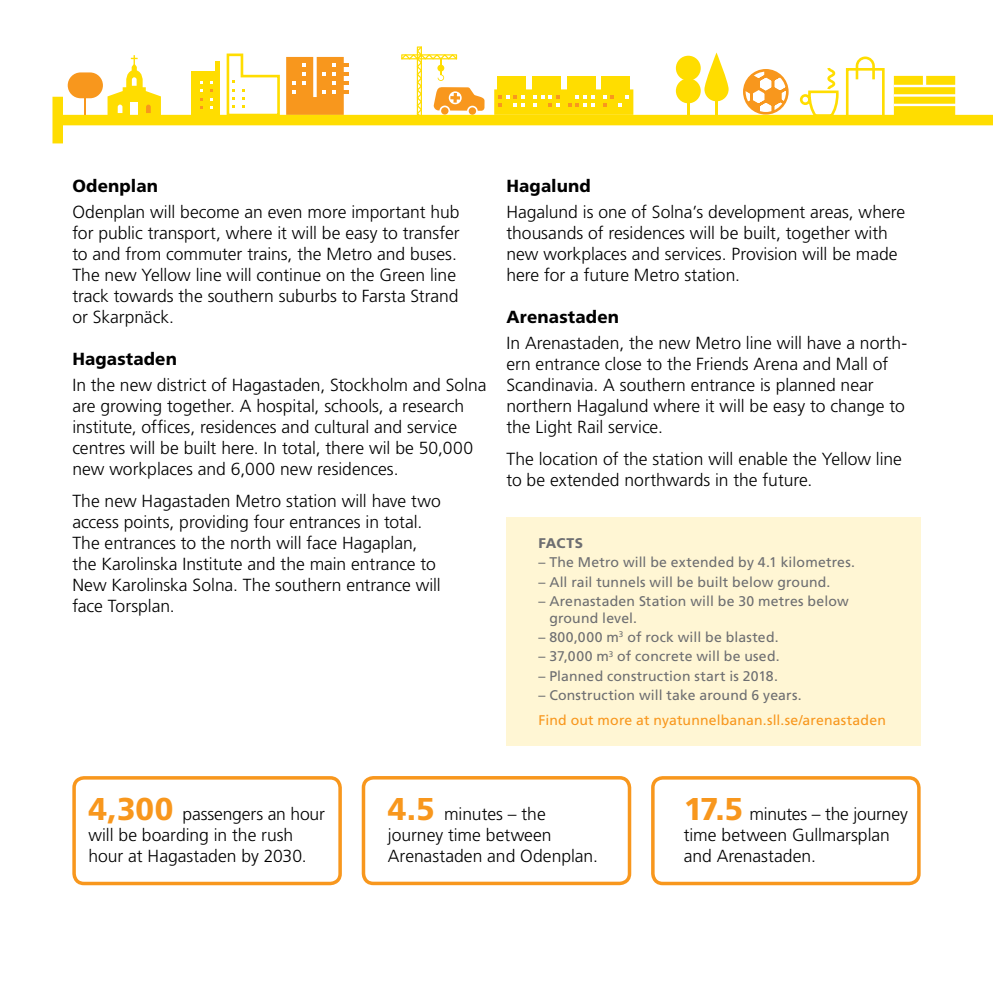
<style>
.page{position:relative;width:993px;height:993px;background:#fff}
.page>*{position:absolute;margin:0;border:0;box-sizing:border-box;transform-origin:0 0}
.t1{font:300 17.5px/21px "Frutiger SLLOTF";color:#000}
.t2{font:800 17.5px "Frutiger SLLOTF";letter-spacing:.005em;color:#000}
.t3{font:14px/16.8px "Frutiger SLLOTF";letter-spacing:.01em;color:#6d6e71}
.t4{font:14px "Frutiger SLLOTF";letter-spacing:.01em;color:#f8971d}
.t5{font:800 14px "Frutiger SLLOTF";letter-spacing:.02em;color:#6d6e71}
.s1{font-weight:800;font-size:31.5px;color:#f8971d}
</style>
<div class="page">
<div style="left:215px;top:62px;width:5px;height:46px;background:#fd0"></div>
<div style="left:497px;top:76px;width:29px;height:15px;background:#fd0"></div>
<div style="left:532px;top:76px;width:28px;height:15px;background:#fd0"></div>
<div style="left:566px;top:76px;width:29px;height:15px;background:#fd0"></div>
<div style="left:601px;top:76px;width:29px;height:15px;background:#fd0"></div>
<svg style="left:494px;top:89px;width:139px;height:26px;background:#fedd16"></svg>
<hr style="left:84px;top:85px;width:2px;height:31px;background:#f8971d">
<div style="left:68px;top:72px;width:35px;height:26px;background:#f8971d;border-radius:13px"></div>
<hr style="left:323px;top:64px;width:25px;height:3px;background:#f8971d">
<hr style="left:323px;top:72px;width:25px;height:4px;background:#f8971d">
<hr style="left:323px;top:81px;width:25px;height:3px;background:#f8971d">
<hr style="left:323px;top:90px;width:25px;height:3px;background:#f8971d">
<svg style="left:893px;top:76px;width:61px;height:39px;background:#ffde0d"></svg>
<hr style="left:893px;top:85px;width:64px;height:2px;background:#fff">
<hr style="left:893px;top:94px;width:64px;height:3px;background:#fff">
<hr style="left:893px;top:104px;width:64px;height:2px;background:#fff">
<svg style="left:798px;top:67px;width:41px;height:48px"></svg>
<div style="left:675px;top:78px;width:25px;height:25px;background:#fd0;border-radius:50%"></div>
<div style="left:675px;top:56px;width:25px;height:25px;background:#fd0;border-radius:50%"></div>
<hr style="left:687px;top:87px;width:2px;height:35px;background:#fd0">
<hr style="left:715px;top:84px;width:2px;height:35px;background:#fd0">
<svg style="left:704px;top:52px;width:24px;height:49px"></svg>
<svg style="left:225px;top:53px;width:118px;height:62px"></svg>
<svg style="left:107px;top:55px;width:54px;height:60px"></svg>
<svg style="left:746px;top:70px;width:42px;height:43px"></svg>
<div style="left:742px;top:69px;width:46px;height:46px;border:3px solid #f8971d;border-radius:50%"></div>
<div style="left:845px;top:68px;width:39px;height:51px;border:3px solid #fd0"></div>
<svg style="left:855px;top:56px;width:19px;height:23px"></svg>
<div style="left:191px;top:71px;width:29px;height:46px;background:#fd0"></div>
<svg style="left:200px;top:81px;width:3px;height:11px"></svg>
<svg style="left:210px;top:81px;width:2px;height:11px"></svg>
<svg style="left:200px;top:98px;width:3px;height:11px"></svg>
<svg style="left:210px;top:98px;width:2px;height:11px"></svg>
<div style="left:130px;top:102px;width:8px;height:16px;background:#fff"></div>
<svg style="left:401px;top:46px;width:83px;height:69px"></svg>
<div style="left:58px;top:115px;width:934px;height:10px;background:#fd0"></div>
<div style="left:52px;top:97px;width:11px;height:46px;background:#fd0"></div>
<div style="left:72px;top:775px;width:270px;height:109px;border:4px solid #f8971d;border-radius:10px"></div>
<div style="left:361px;top:775px;width:270px;height:109px;border:4px solid #f8971d;border-radius:10px"></div>
<div style="left:651px;top:775px;width:269px;height:109px;border:4px solid #f8971d;border-radius:10px"></div>
<div style="left:506px;top:517px;width:414px;height:228px;background:#fff6d4"></div>
<p class="t2" style="left:72px;top:175px;width:87px">Odenplan</p>
<p class="t1" style="left:72px;top:201px;width:388px">Odenplan will become an even more important hub for public transport, where it will be easy to transfer to and from commuter trains, the Metro and buses.<br>The new Yellow line will continue on the Green line track towards the southern suburbs to Farsta Strand or Skarpnäck.</p>
<p class="t2" style="left:72px;top:348px;width:106px">Hagastaden</p>
<p class="t1" style="left:72px;top:375px;width:415px">In the new district of Hagastaden, Stockholm and Solna are growing together. A hospital, schools, a research institute, offices, residences and cultural and service centres will be built here. In total, there wil be 50,000 new workplaces and 6,000 new residences.</p>
<p class="t1" style="left:72px;top:490px;width:370px">The new Hagastaden Metro station will have two access points, providing four entrances in total.<br>The entrances to the north will face Hagaplan, the Karolinska Institute and the main entrance to New Karolinska Solna. The southern entrance will face Torsplan.</p>
<p class="t2" style="left:506px;top:175px;width:86px">Hagalund</p>
<p class="t1" style="left:506px;top:201px;width:400px">Hagalund is one of Solna’s development areas, where thousands of residences will be built, together with new workplaces and services. Provision will be made here for a future Metro station.</p>
<p class="t2" style="left:506px;top:306px;width:114px">Arenastaden</p>
<p class="t1" style="left:506px;top:333px;width:402px">In Arenastaden, the new Metro line will have a north&shy;ern entrance close to the Friends Arena and Mall of Scandinavia. A southern entrance is planned near northern Hagalund where it will be easy to change to the Light Rail service.</p>
<p class="t1" style="left:506px;top:448px;width:397px">The location of the station will enable the Yellow line to be extended northwards in the future.</p>
<p class="t5" style="left:538px;top:534px;width:46px">FACTS</p>
<p class="t3" style="left:538px;top:553px;width:318px">– The Metro will be extended by 4.1 kilometres.</p>
<p class="t3" style="left:538px;top:573px;width:293px">– All rail tunnels will be built below ground.</p>
<p class="t3" style="left:549px;top:592px;width:301px;text-indent:-11px">– Arenastaden Station will be 30 metres below ground level.</p>
<p class="t3" style="left:538px;top:628px;width:242px">– 800,000 m<sup>3</sup> of rock will be blasted.</p>
<p class="t3" style="left:538px;top:647px;width:243px">– 37,000 m<sup>3</sup> of concrete will be used.</p>
<p class="t3" style="left:538px;top:667px;width:241px">– Planned construction start is 2018.</p>
<p class="t3" style="left:538px;top:686px;width:265px">– Construction will take around 6 years.</p>
<p class="t4" style="left:538px;top:711px;width:349px">Find out more at nyatunnelbanan.sll.se/arenastaden</p>
<p class="t1" style="left:88px;top:803px;width:238px"><span class="s1">4,300</span> passengers an hour will be boarding in the rush hour at Hagastaden by 2030.</p>
<p class="t1" style="left:387px;top:803px;width:211px"><span class="s1">4.5</span> minutes – the journey time between<br>Arenastaden and Odenplan.</p>
<p class="t1" style="left:683px;top:803px;width:225px"><span class="s1">17.5</span> minutes – the journey time between Gullmarsplan and Arenastaden.</p>
</div>
